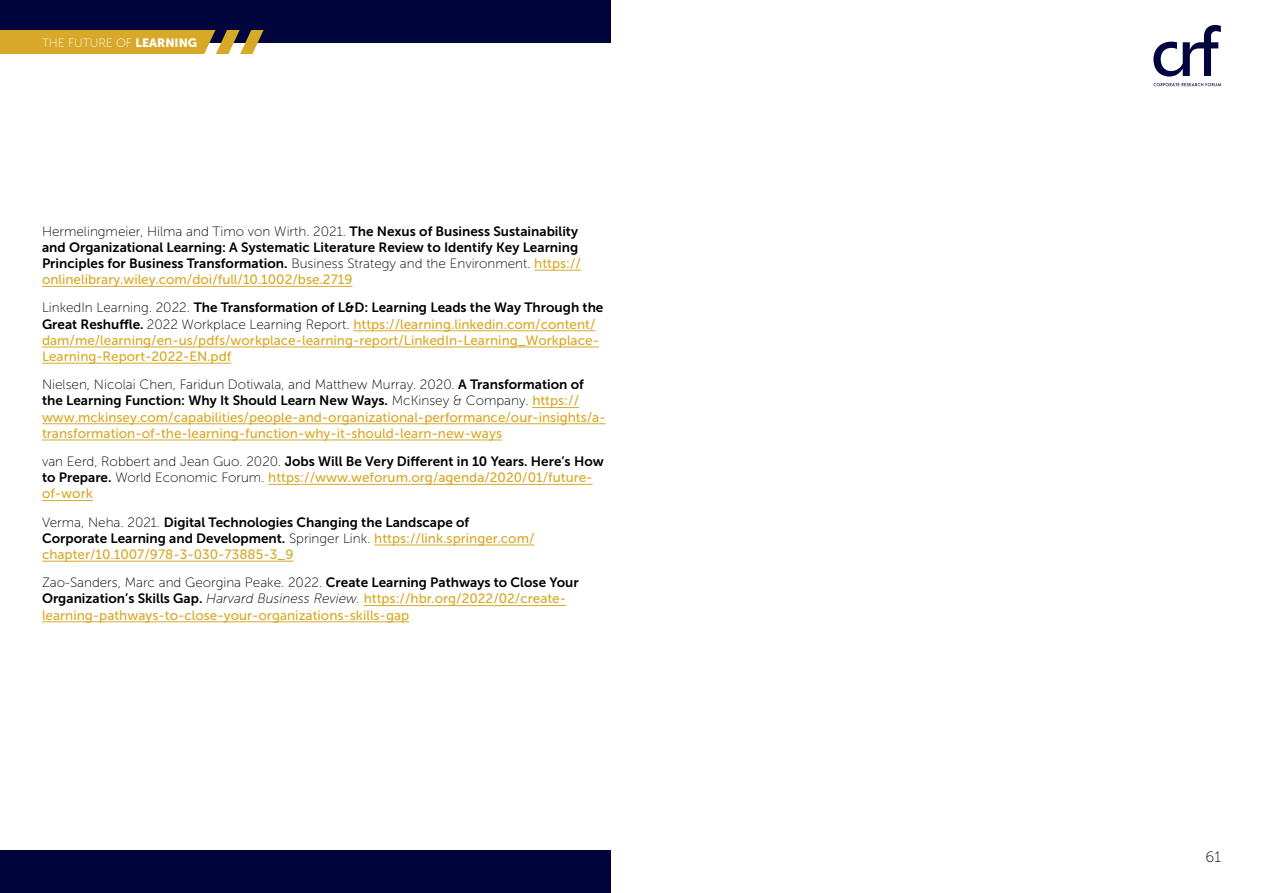
<style>
.page{position:relative;width:1263px;height:893px;background:#fff}
.page>*{position:absolute;margin:0;border:0;box-sizing:border-box;transform-origin:0 0}
.t1{font:15px "Museo Sans 100";color:#000}
.t2{font:13.5px/16.2px "Museo Sans 500";color:#d8a928}
.t3{font:13.5px/16.2px "Museo Sans 700";color:#000}
.t4{font:13.5px "Museo Sans 100";color:#000}
.t5{font:12px "Museo Sans 100";color:#fff}
.s1{font-family:"Museo Sans 900"}
.s2{font-family:"Museo Sans 700"}
.s3{font-family:"Museo Sans 100"}
.s4{font-family:"Museo Sans 500";color:#d8a928}
.s5{font-family:"Museo Sans 700";color:#000}
.s6{font-family:"Museo Sans 100";color:#000}
.s7{font-family:"Museo Sans 100";font-style:italic;color:#000}
</style>
<div class="page">
<div style="left:0;top:0;width:610px;height:42px;background:#00053e"></div>
<div style="left:0;top:851px;width:610px;height:42px;background:#00053e"></div>
<svg style="left:1153px;top:25px;width:68px;height:52px"></svg>
<svg style="left:1153px;top:83px;width:68px;height:3px"></svg>
<svg style="left:0;top:30px;width:264px;height:24px;background:#cea435"></svg>
<hr style="left:534px;top:270px;width:47px;height:1px;background:#d8a928">
<hr style="left:42px;top:286px;width:310px;height:1px;background:#d8a928">
<hr style="left:353px;top:330px;width:242px;height:1px;background:#d8a928">
<hr style="left:42px;top:347px;width:557px;height:1px;background:#d8a928">
<hr style="left:42px;top:363px;width:189px;height:1px;background:#d8a928">
<hr style="left:532px;top:407px;width:47px;height:1px;background:#d8a928">
<hr style="left:42px;top:423px;width:564px;height:1px;background:#d8a928">
<hr style="left:42px;top:440px;width:460px;height:1px;background:#d8a928">
<hr style="left:268px;top:484px;width:325px;height:1px;background:#d8a928">
<hr style="left:42px;top:500px;width:51px;height:1px;background:#d8a928">
<hr style="left:374px;top:545px;width:160px;height:1px;background:#d8a928">
<hr style="left:42px;top:561px;width:252px;height:1px;background:#d8a928">
<hr style="left:364px;top:605px;width:202px;height:1px;background:#d8a928">
<hr style="left:42px;top:621px;width:367px;height:1px;background:#d8a928">
<p class="t5" style="left:42px;top:36px;width:157px">THE FUTURE OF <span class="s1">LEARNING</span></p>
<p class="t4" style="left:42px;top:224px;width:538px">Hermelingmeier, Hilma and Timo von Wirth. 2021. <span class="s2">The Nexus of Business Sustainability</span></p>
<p class="t3" style="left:42px;top:239px;width:541px">and Organizational Learning: A Systematic Literature Review to Identify Key Learning<br>Principles for Business Transformation. <span class="s3">Business Strategy and the Environment.</span> <span class="s4">https://</span></p>
<p class="t2" style="left:42px;top:272px;width:312px">onlinelibrary.wiley.com/doi/full/10.1002/bse.2719</p>
<p class="t3" style="left:42px;top:300px;width:563px"><span class="s3">LinkedIn Learning. 2022.</span> The Transformation of L&amp;D: Learning Leads the Way Through the</p>
<p class="t2" style="left:42px;top:316px;width:558px"><span class="s5">Great Reshuffle.</span> <span class="s6">2022 Workplace Learning Report.</span> https://learning.linkedin.com/content/ dam/me/learning/en-us/pdfs/workplace-learning-report/LinkedIn-Learning_Workplace-<br>Learning-Report-2022-EN.pdf</p>
<p class="t4" style="left:42px;top:377px;width:543px">Nielsen, Nicolai Chen, Faridun Dotiwala, and Matthew Murray. 2020. <span class="s2">A Transformation of</span></p>
<p class="t3" style="left:42px;top:393px;width:539px">the Learning Function: Why It Should Learn New Ways. <span class="s3">McKinsey &amp; Company.</span> <span class="s4">https://</span></p>
<p class="t2" style="left:42px;top:409px;width:565px">www.mckinsey.com/capabilities/people-and-organizational-performance/our-insights/a&shy;transformation-of-the-learning-function-why-it-should-learn-new-ways</p>
<p class="t3" style="left:42px;top:453px;width:563px"><span class="s3">van Eerd, Robbert and Jean Guo. 2020.</span> Jobs Will Be Very Different in 10 Years. Here’s How</p>
<p class="t2" style="left:42px;top:470px;width:552px"><span class="s5">to Prepare.</span> <span class="s6">World Economic Forum.</span> https://www.weforum.org/agenda/2020/01/future&shy;of-work</p>
<p class="t3" style="left:42px;top:514px;width:494px"><span class="s3">Verma, Neha. 2021.</span> Digital Technologies Changing the Landscape of<br>Corporate Learning and Development. <span class="s3">Springer Link.</span> <span class="s4">https://link.springer.com/</span></p>
<p class="t2" style="left:42px;top:546px;width:253px">chapter/10.1007/978-3-030-73885-3_9</p>
<p class="t4" style="left:42px;top:575px;width:538px">Zao-Sanders, Marc and Georgina Peake. 2022. <span class="s2">Create Learning Pathways to Close Your</span></p>
<p class="t2" style="left:42px;top:591px;width:526px"><span class="s5">Organization’s Skills Gap.</span> <span class="s7">Harvard Business Review.</span> https://hbr.org/2022/02/create&shy;learning-pathways-to-close-your-organizations-skills-gap</p>
<p class="t1" style="left:1205px;top:849px;width:17px">61</p>
</div>
